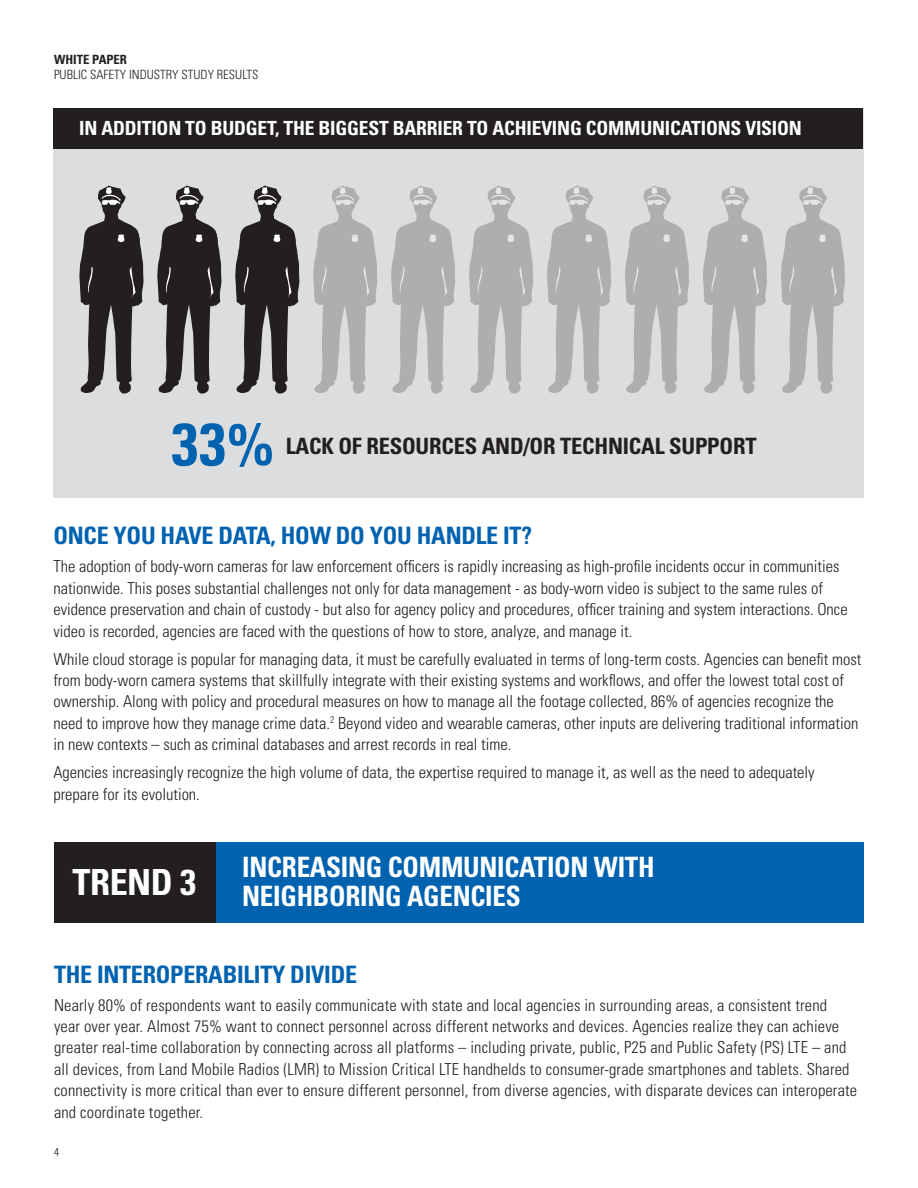
<style>
.page{position:relative;width:918px;height:1188px;background:#fff}
.page>*{position:absolute;margin:0;border:0;box-sizing:border-box;transform-origin:0 0}
.t1{font:700 condensed 60px "Univers";color:#0162b0}
.t2{font:700 condensed 36px "Univers";letter-spacing:-.01em;color:#fff}
.t3{font:700 condensed 28.05px/28.5px "Univers";letter-spacing:-.01em;color:#fff;scale:.96 1}
.t4{font:700 condensed 24px "Univers";letter-spacing:-.01em;color:#0162b0}
.t5{font:700 condensed 22.5px "Univers";letter-spacing:-.01em;color:#231f20}
.t6{font:700 condensed 19.5px "Univers";letter-spacing:-.01em;color:#fff}
.t7{font:300 condensed 16.5px/21.3px "Univers";color:#231f20}
.t8{font:300 condensed 12.75px "Univers";color:#231f20}
.t9{font:700 condensed 12.75px "Univers";color:#231f20}
.t10{font:300 condensed 11.25px "Univers";color:#231f20}
</style>
<div class="page">
<div style="left:53px;top:109px;width:811px;height:389px;background:#dcdddf"></div>
<div style="left:53px;top:109px;width:810px;height:40px;background:#231f20"></div>
<svg style="left:79px;top:186px;width:65px;height:208px"></svg>
<svg style="left:157px;top:186px;width:65px;height:208px"></svg>
<svg style="left:313px;top:186px;width:65px;height:208px"></svg>
<svg style="left:469px;top:186px;width:65px;height:208px"></svg>
<svg style="left:235px;top:186px;width:65px;height:208px"></svg>
<svg style="left:391px;top:186px;width:65px;height:208px"></svg>
<svg style="left:547px;top:186px;width:64px;height:208px"></svg>
<svg style="left:625px;top:186px;width:64px;height:208px"></svg>
<svg style="left:703px;top:186px;width:64px;height:208px"></svg>
<svg style="left:781px;top:186px;width:64px;height:208px"></svg>
<div style="left:212px;top:842px;width:652px;height:81px;background:#0162b0"></div>
<div style="left:54px;top:842px;width:162px;height:81px;background:#231f20"></div>
<p class="t9" style="left:54px;top:52px;width:75px">WHITE PAPER</p>
<p class="t8" style="left:54px;top:67px;width:206px">PUBLIC SAFETY INDUSTRY STUDY RESULTS</p>
<p class="t6" style="left:79px;top:116px;width:724px">IN ADDITION TO BUDGET, THE BIGGEST BARRIER TO ACHIEVING COMMUNICATIONS VISION</p>
<p class="t1" style="left:172px;top:408px;width:104px">33%</p>
<p class="t5" style="left:286px;top:432px;width:472px">LACK OF RESOURCES AND/OR TECHNICAL SUPPORT</p>
<p class="t4" style="left:53px;top:521px;width:480px">ONCE YOU HAVE DATA, HOW DO YOU HANDLE IT?</p>
<p class="t7" style="left:53px;top:556px;width:796px">The adoption of body-worn cameras for law enforcement officers is rapidly increasing as high-profile incidents occur in communities nationwide. This poses substantial challenges not only for data management - as body-worn video is subject to the same rules of evidence preservation and chain of custody - but also for agency policy and procedures, officer training and system interactions. Once video is recorded, agencies are faced with the questions of how to store, analyze, and manage it.</p>
<p class="t7" style="left:53px;top:648px;width:810px">While cloud storage is popular for managing data, it must be carefully evaluated in terms of long-term costs. Agencies can benefit most from body-worn camera systems that skillfully integrate with their existing systems and workflows, and offer the lowest total cost of ownership. Along with policy and procedural measures on how to manage all the footage collected, 86% of agencies recognize the need to improve how they manage crime data.<sup>2</sup> Beyond video and wearable cameras, other inputs are delivering traditional information in new contexts – such as criminal databases and arrest records in real time.</p>
<p class="t7" style="left:53px;top:762px;width:763px">Agencies increasingly recognize the high volume of data, the expertise required to manage it, as well as the need to adequately prepare for its evolution.</p>
<p class="t2" style="left:72px;top:860px;width:125px">TREND 3</p>
<p class="t3" style="left:242px;top:853px;width:431px">INCREASING COMMUNICATION WITH<br>NEIGHBORING AGENCIES</p>
<p class="t4" style="left:54px;top:959px;width:305px">THE INTEROPERABILITY DIVIDE</p>
<p class="t7" style="left:54px;top:994px;width:805px">Nearly 80% of respondents want to easily communicate with state and local agencies in surrounding areas, a consistent trend year over year. Almost 75% want to connect personnel across different networks and devices. Agencies realize they can achieve greater real-time collaboration by connecting across all platforms – including private, public, P25 and Public Safety (PS) LTE – and all devices, from Land Mobile Radios (LMR) to Mission Critical LTE handhelds to consumer-grade smartphones and tablets. Shared connectivity is more critical than ever to ensure different personnel, from diverse agencies, with disparate devices can interoperate and coordinate together.</p>
<p class="t10" style="left:54px;top:1146px;width:6px">4</p>
</div>
